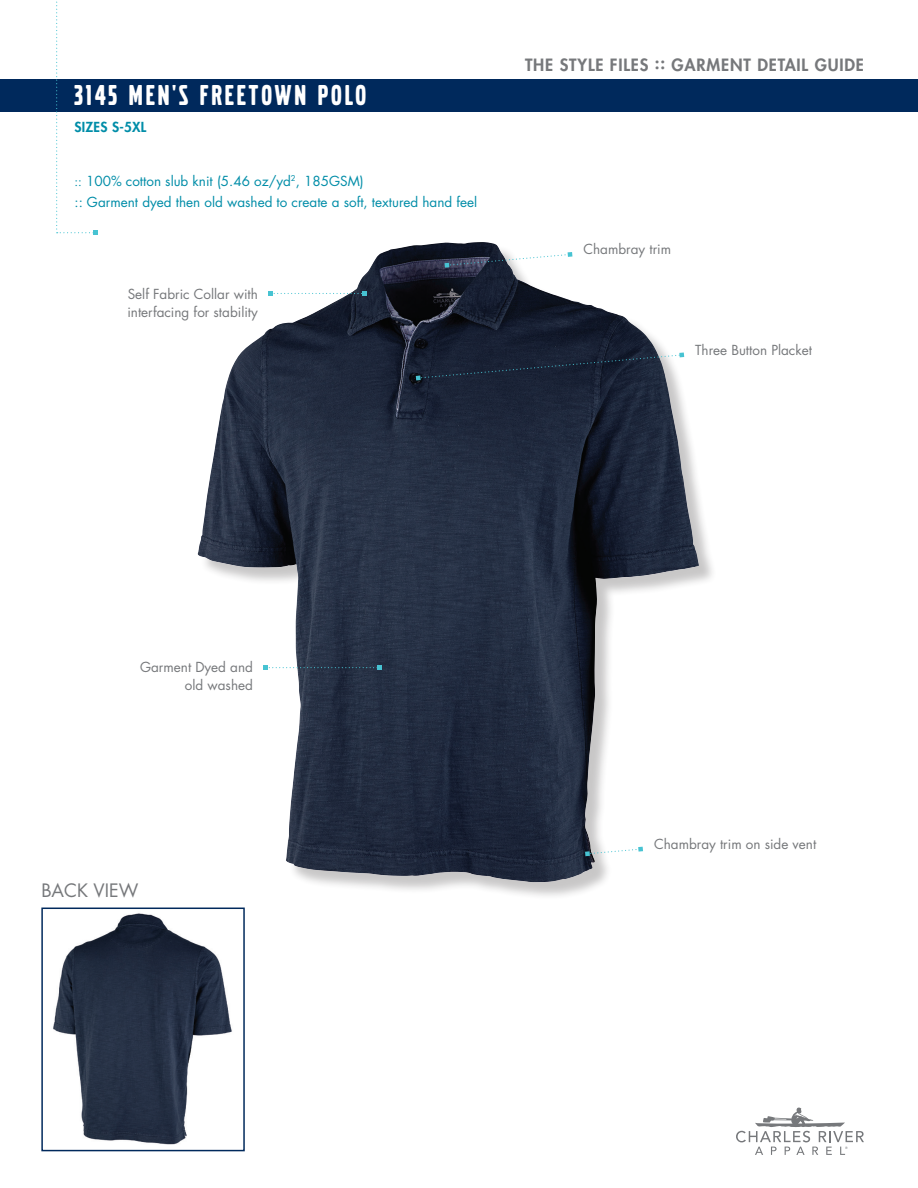
<style>
.page{position:relative;width:918px;height:1188px;background:#fff}
.page>*{position:absolute;margin:0;border:0;box-sizing:border-box;transform-origin:0 0}
.product_name{font:30px "Volvo Broad";letter-spacing:.1em;color:#fff}
.t1{font:18px "Futura Std";color:#76787b}
.product_name-black{font:800 16.5px "Futura Std";letter-spacing:.05em;color:#76787b}
.Feature_Bullet_Point{font:13.5px/18px "Futura Std";color:#76787b;text-align:right}
.top_bullets{font:13.5px "Futura Std";color:#008da8}
.product_name-2{font:800 13.5px "Futura Std";letter-spacing:.02em;color:#008da8}
.s1{font-size:12px}
</style>
<div class="page">
<div style="left:201px;top:245px;width:516px;height:656px;background:#231f20;opacity:.25"></div>
<img style="left:197px;top:242px;width:364px;height:640px">
<div style="left:0;top:79px;width:918px;height:33px;background:#00295c"></div>
<svg style="left:56px;top:1px;width:41px;height:234px"></svg>
<svg style="left:264px;top:665px;width:117px;height:5px"></svg>
<svg style="left:269px;top:291px;width:98px;height:5px"></svg>
<svg style="left:736px;top:1107px;width:128px;height:48px"></svg>
<img style="left:53px;top:913px;width:179px;height:232px">
<div style="left:41px;top:908px;width:204px;height:243px;border:2px solid #00295c"></div>
<svg style="left:416px;top:353px;width:268px;height:27px;background:#2a3445"></svg>
<svg style="left:445px;top:252px;width:127px;height:16px"></svg>
<svg style="left:585px;top:847px;width:58px;height:9px"></svg>
<p class="product_name" style="left:75px;top:77px;width:293px">3145 MEN'S FREETOWN POLO</p>
<p class="product_name-2" style="left:75px;top:118px;width:73px">SIZES S-5XL</p>
<p class="top_bullets" style="left:75px;top:172px;width:291px"><span class="s1">::</span> 100% cotton slub knit (5.46 oz/yd<sup>2</sup>, 185GSM)</p>
<p class="top_bullets" style="left:75px;top:193px;width:404px">:: Garment dyed then old washed to create a soft, textured hand feel</p>
<p class="Feature_Bullet_Point" style="left:127px;top:285px;width:132px;text-align:left">Self Fabric Collar with interfacing for stability</p>
<p class="product_name-black" style="left:525px;top:54px;width:340px">THE STYLE FILES :: GARMENT DETAIL GUIDE</p>
<p class="Feature_Bullet_Point" style="left:583px;top:240px;width:89px">Chambray trim</p>
<p class="Feature_Bullet_Point" style="left:695px;top:341px;width:118px">Three Button Placket</p>
<p class="Feature_Bullet_Point" style="left:140px;top:658px;width:114px">Garment Dyed and old washed</p>
<p class="t1" style="left:41px;top:879px;width:99px">BACK VIEW</p>
<p class="Feature_Bullet_Point" style="left:654px;top:835px;width:164px">Chambray trim on side vent</p>
</div>
